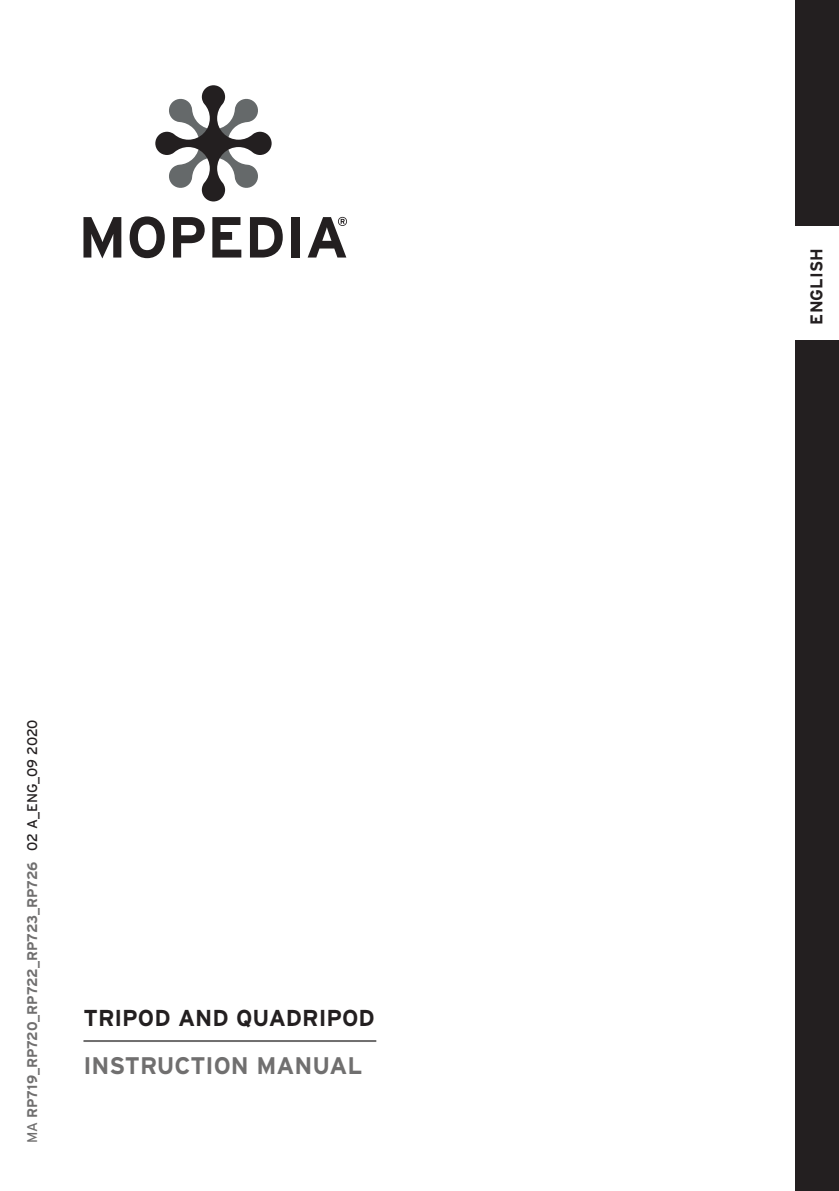
<style>
.page{position:relative;width:839px;height:1191px;background:#fff}
.page>*{position:absolute;margin:0;border:0;box-sizing:border-box;transform-origin:0 0}
.t1{font:700 24px "Interstate";color:#706f6f}
.t2{font:700 23px "Interstate";color:#231f20}
.t3{font:700 17px "Interstate";letter-spacing:.005em;color:#231f20}
.t4{font:700 14px "Interstate";color:#706f6f}
.s1{font-weight:400}
.s2{font-weight:400;color:#231f20}
</style>
<div class="page">
<hr style="left:83px;top:1040px;width:293px;height:2px;background:#706f6f">
<svg style="left:155px;top:85px;width:116px;height:116px"></svg>
<svg style="left:83px;top:217px;width:38px;height:41px"></svg>
<svg style="left:129px;top:216px;width:36px;height:42px"></svg>
<svg style="left:173px;top:217px;width:31px;height:40px"></svg>
<svg style="left:212px;top:217px;width:29px;height:40px"></svg>
<svg style="left:250px;top:217px;width:32px;height:40px"></svg>
<div style="left:291px;top:217px;width:8px;height:40px;background:#231f20"></div>
<svg style="left:308px;top:217px;width:39px;height:40px"></svg>
<div style="left:794px;top:0;width:44px;height:1191px;background:#231f20"></div>
<div style="left:789px;top:226px;width:49px;height:114px;background:#fff"></div>
<p class="t4" style="left:25px;top:1143px;width:425px;rotate:-90deg"><span class="s1">MA</span> RP719_RP720_RP722_RP723_RP726 <span class="s2">02 A_ENG_09 2020</span></p>
<h2 class="t2" style="left:83px;top:1005px;width:293px">TRIPOD AND QUADRIPOD</h2>
<h1 class="t1" style="left:83px;top:1052px;width:280px">INSTRUCTION MANUAL</h1>
<p class="t3" style="left:806px;top:325px;width:78px;rotate:-90deg">ENGLISH</p>
</div>
